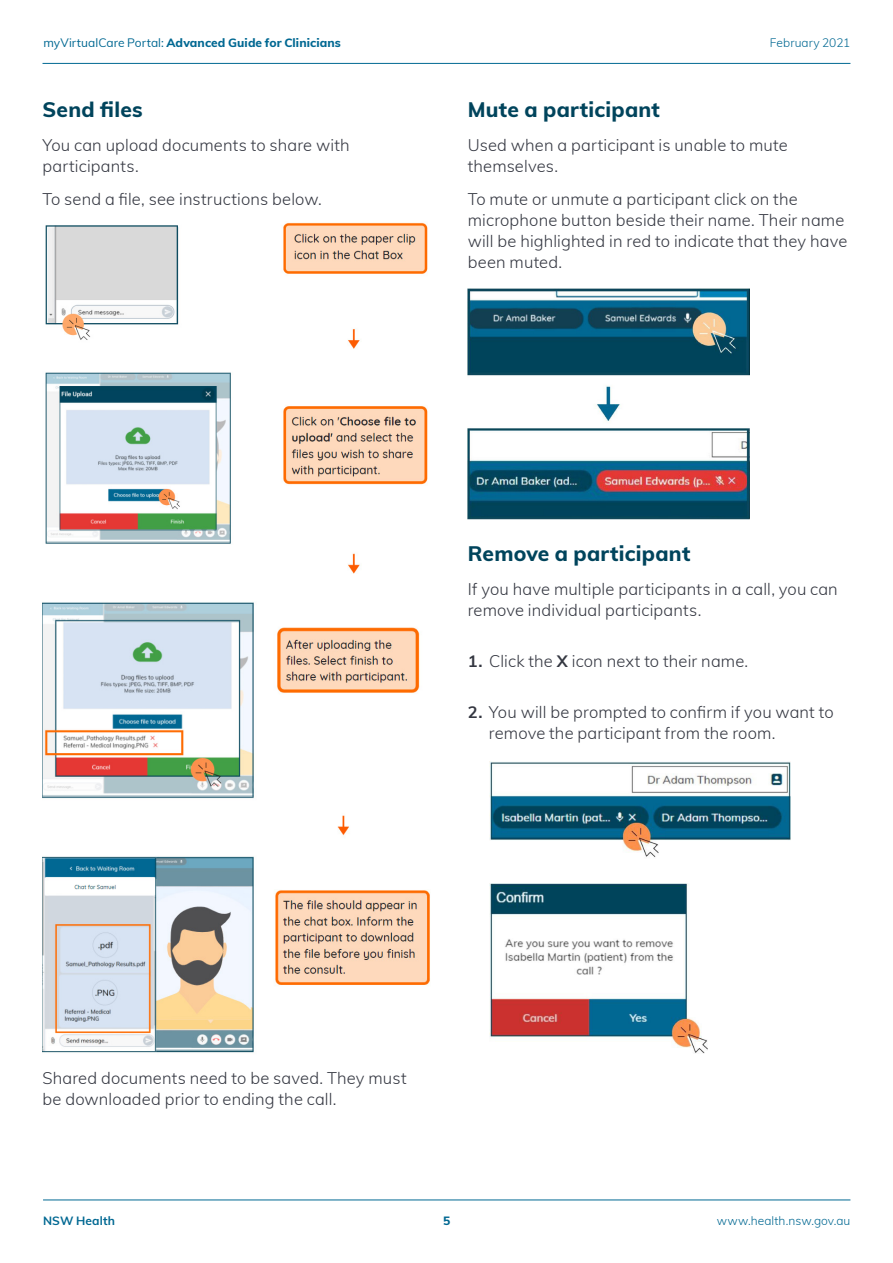
<style>
.page{position:relative;width:893px;height:1263px;background:#fff}
.page>*{position:absolute;margin:0;border:0;box-sizing:border-box;transform-origin:0 0}
.t1{font:800 21px "Muli";letter-spacing:.01em;color:#00445c}
.t2{font:300 16.5px/21px "Muli";letter-spacing:.01em;color:#343741}
.t3{font:800 12px "Muli";letter-spacing:.01em;color:#006892}
.t4{font:300 12px "Muli";letter-spacing:.005em;color:#006892}
.t5{font:700 12px "Muli";letter-spacing:.01em;color:#006892}
.s1{font-weight:400}
.s2{font-weight:700}
</style>
<div class="page">
<hr style="left:43px;top:63px;width:807px;height:1px;background:#006892">
<img style="left:45px;top:222px;width:383px;height:352px">
<img style="left:43px;top:602px;width:387px;height:451px">
<img style="left:468px;top:288px;width:281px;height:232px">
<img style="left:489px;top:761px;width:302px;height:292px">
<hr style="left:43px;top:1199px;width:807px;height:1px;background:#006892">
<p class="t3" style="left:43px;top:34px;width:299px"><span class="s1">myVirtualCare Portal:</span> Advanced Guide for Clinicians</p>
<p class="t4" style="left:770px;top:34px;width:82px">February 2021</p>
<p class="t1" style="left:43px;top:94px;width:102px">Send files</p>
<p class="t2" style="left:43px;top:133px;width:309px">You can upload documents to share with participants.</p>
<p class="t2" style="left:43px;top:188px;width:281px">To send a file, see instructions below.</p>
<p class="t1" style="left:468px;top:94px;width:194px">Mute a participant</p>
<p class="t2" style="left:468px;top:133px;width:321px">Used when a participant is unable to mute themselves.</p>
<p class="t2" style="left:468px;top:188px;width:381px">To mute or unmute a participant click on the microphone button beside their name. Their name will be highlighted in red to indicate that they have been muted.</p>
<p class="t1" style="left:468px;top:538px;width:224px">Remove a participant</p>
<p class="t2" style="left:468px;top:578px;width:372px">If you have multiple participants in a call, you can remove individual participants.</p>
<p class="t2" style="left:468px;top:650px;width:282px"><span class="s2">1.</span> Click the <span class="s2">X</span> icon next to their name.</p>
<p class="t2" style="left:489px;top:700px;width:346px;text-indent:-21px"><span class="s2">2.</span> You will be prompted to confirm if you want to remove the participant from the room.</p>
<p class="t2" style="left:43px;top:1066px;width:366px">Shared documents need to be saved. They must be downloaded prior to ending the call.</p>
<p class="t5" style="left:43px;top:1211px;width:73px">NSW Health</p>
<p class="t3" style="left:443px;top:1211px;width:9px">5</p>
<p class="t4" style="left:717px;top:1211px;width:135px">www.health.nsw.gov.au</p>
</div>
